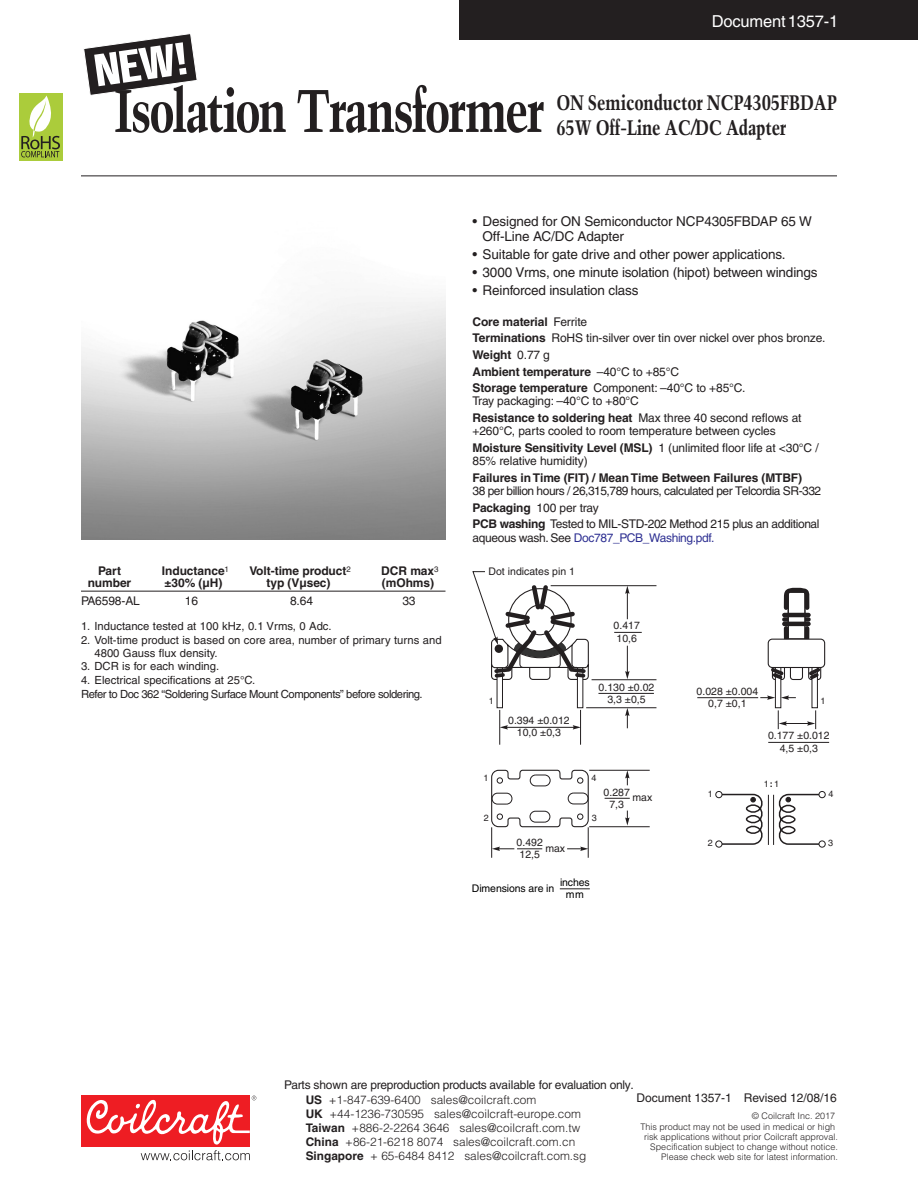
<style>
.page{position:relative;width:918px;height:1188px;background:#fff}
.page>*{position:absolute;margin:0;border:0;box-sizing:border-box;transform-origin:0 0}
.Headline{font:700 condensed 60px "Trump Mediaeval";letter-spacing:-.04em;color:#231f20}
.Subhead_-_12_Point_T{font:700 condensed 21px/25.2px "Trump Mediaeval";letter-spacing:-.01em;color:#231f20}
.Document_number{font:16.5px "Helvetica";letter-spacing:-.01em;color:#fff}
.t1{font:13.5px/14.7px "Helvetica";letter-spacing:-.01em;color:#231f20}
.Points{font:12px/13.4px "Helvetica";letter-spacing:-.02em;color:#231f20}
.Points-2{font:12px/13.4px "Helvetica";letter-spacing:-.04em;color:#231f20}
.Spec_Head{font:700 12px "Helvetica";letter-spacing:-.005em;color:#231f20}
.Pre-prod_Disclaimer{font:12px "Helvetica";letter-spacing:-.025em;color:#231f20}
.Points-3{font:700 12px "Helvetica";letter-spacing:-.01em;color:#231f20}
.Points-4{font:12px "Helvetica";color:#231f20}
.Specs{font:12px "Helvetica";letter-spacing:-.01em;color:#231f20}
.t2{font:300 11.85px "Helvetica";color:#231f20}
.t3{font:700 11.85px/14.1px "Helvetica";color:#231f20}
.Notes{font:11.25px/12.5px "Helvetica";color:#231f20}
.Note{font:11.25px "Helvetica";letter-spacing:-.04em;color:#231f20}
.t4{font:10.5px/12.1px "Helvetica";color:#231f20;text-align:center}
.Dimensions{font:10.5px/12px "Helvetica";letter-spacing:-.01em;color:#000;text-align:center}
.t5{font:700 10.5px/12.1px "Helvetica";color:#231f20;text-align:center}
.t6{font:300 9px/9.9px "Helvetica";color:#231f20;text-align:right}
.t7{font:9px "Helvetica";color:#231f20}
.s1{font-weight:400}
.s2{font-weight:700}
.s3{color:#2e3092}
</style>
<div class="page">
<div style="left:459px;top:0;width:459px;height:40px;background:#231f20"></div>
<div style="left:81px;top:1096px;width:169px;height:51px;background:#ee1d23"></div>
<svg style="left:86px;top:1096px;width:170px;height:64px"></svg>
<div style="left:19px;top:93px;width:43px;height:67px;background:#abcc3b"></div>
<svg style="left:21px;top:96px;width:39px;height:61px"></svg>
<svg style="left:83px;top:33px;width:114px;height:63px"></svg>
<hr style="left:81px;top:176px;width:756px;height:1px;background:#231f20">
<hr style="left:81px;top:591px;width:365px;height:1px;background:#231f20">
<svg style="left:491px;top:769px;width:98px;height:59px"></svg>
<svg style="left:497px;top:681px;width:6px;height:27px"></svg>
<svg style="left:577px;top:681px;width:6px;height:27px"></svg>
<hr style="left:551px;top:585px;width:105px;height:1px;background:#231f20">
<hr style="left:592px;top:679px;width:64px;height:1px;background:#231f20">
<hr style="left:697px;top:697px;width:61px;height:1px;background:#231f20">
<hr style="left:768px;top:742px;width:61px;height:1px;background:#231f20">
<hr style="left:598px;top:693px;width:56px;height:1px;background:#231f20">
<svg style="left:614px;top:632px;width:28px;height:1px"></svg>
<hr style="left:586px;top:707px;width:70px;height:1px;background:#231f20">
<hr style="left:589px;top:770px;width:61px;height:1px;background:#231f20">
<svg style="left:605px;top:798px;width:25px;height:1px"></svg>
<hr style="left:589px;top:826px;width:61px;height:1px;background:#231f20">
<svg style="left:625px;top:586px;width:5px;height:33px"></svg>
<svg style="left:625px;top:708px;width:5px;height:20px"></svg>
<svg style="left:625px;top:770px;width:5px;height:15px"></svg>
<svg style="left:492px;top:847px;width:50px;height:4px"></svg>
<svg style="left:625px;top:811px;width:5px;height:15px"></svg>
<svg style="left:567px;top:847px;width:21px;height:4px"></svg>
<svg style="left:625px;top:646px;width:5px;height:33px"></svg>
<hr style="left:499px;top:710px;width:1px;height:35px;background:#231f20">
<hr style="left:491px;top:827px;width:1px;height:31px;background:#231f20">
<hr style="left:588px;top:827px;width:1px;height:31px;background:#231f20">
<hr style="left:580px;top:710px;width:1px;height:35px;background:#231f20">
<hr style="left:505px;top:727px;width:71px;height:1px;background:#231f20">
<svg style="left:500px;top:725px;width:8px;height:5px"></svg>
<svg style="left:573px;top:725px;width:8px;height:5px"></svg>
<svg style="left:472px;top:571px;width:117px;height:110px"></svg>
<div style="left:715px;top:791px;width:7px;height:7px;border:1px solid #231f20;border-radius:50%"></div>
<div style="left:819px;top:841px;width:7px;height:7px;border:1px solid #231f20;border-radius:50%"></div>
<div style="left:715px;top:841px;width:7px;height:7px;border:1px solid #231f20;border-radius:50%"></div>
<div style="left:819px;top:791px;width:7px;height:7px;border:1px solid #231f20;border-radius:50%"></div>
<svg style="left:716px;top:587px;width:109px;height:261px"></svg>
<img style="left:81px;top:297px;width:365px;height:243px">
<hr style="left:560px;top:888px;width:30px;height:1px;background:#231f20">
<p class="Document_number" style="left:712px;top:11px;width:128px">Document 1357-1</p>
<p class="Headline" style="left:114px;top:73px;width:432px">Isolation Transformer</p>
<p class="Subhead_-_12_Point_T" style="left:556px;top:89px;width:282px">ON Semiconductor NCP4305FBDAP<br>65W Off-Line AC/DC Adapter</p>
<p class="t1" style="left:483px;top:214px;width:331px;text-indent:-10px">• Designed for ON Semiconductor NCP4305FBDAP 65 W<br>Off-Line AC/DC Adapter</p>
<p class="t1" style="left:472px;top:247px;width:315px">• Suitable for gate drive and other power applications.</p>
<p class="t1" style="left:472px;top:265px;width:347px">• 3000 Vrms, one minute isolation (hipot) between windings</p>
<p class="t1" style="left:472px;top:283px;width:168px">• Reinforced insulation class</p>
<p class="Spec_Head" style="left:98px;top:563px;width:25px">Part</p>
<p class="Spec_Head" style="left:162px;top:563px;width:69px">Inductance<sup>1</sup></p>
<p class="Spec_Head" style="left:249px;top:563px;width:103px">Volt-time product<sup>2</sup></p>
<p class="Spec_Head" style="left:381px;top:563px;width:59px">DCR max<sup>3</sup></p>
<p class="Spec_Head" style="left:88px;top:575px;width:45px">number</p>
<p class="Spec_Head" style="left:165px;top:575px;width:59px">±30% (µH)</p>
<p class="Spec_Head" style="left:266px;top:575px;width:66px">typ (Vµsec)</p>
<p class="Spec_Head" style="left:382px;top:575px;width:54px">(mOhms)</p>
<p class="Specs" style="left:81px;top:594px;width:60px">PA6598-AL</p>
<p class="Specs" style="left:185px;top:594px;width:15px">16</p>
<p class="Specs" style="left:290px;top:594px;width:24px">8.64</p>
<p class="Specs" style="left:402px;top:594px;width:15px">33</p>
<p class="Notes" style="left:81px;top:620px;width:252px">1. Inductance tested at 100 kHz, 0.1 Vrms, 0 Adc.</p>
<p class="Notes" style="left:94px;top:634px;width:349px;text-indent:-14px">2. Volt-time product is based on core area, number of primary turns and<br>4800 Gauss flux density.</p>
<p class="Notes" style="left:81px;top:660px;width:140px">3. DCR is for each winding.</p>
<p class="Notes" style="left:81px;top:674px;width:176px">4. Electrical specifications at 25°C.</p>
<p class="Note" style="left:81px;top:687px;width:343px">Refer to Doc 362 “Soldering Surface Mount Components” before soldering.</p>
<p class="Points-3" style="left:472px;top:314px;width:116px">Core material <span class="s1">Ferrite</span></p>
<p class="Points" style="left:472px;top:331px;width:354px"><span class="s2">Terminations</span> RoHS tin-silver over tin over nickel over phos bronze.</p>
<p class="Points-3" style="left:472px;top:347px;width:79px">Weight <span class="s1">0.77 g</span></p>
<p class="Points-3" style="left:472px;top:364px;width:208px">Ambient temperature <span class="s1">–40°C to +85°C</span></p>
<p class="Points" style="left:472px;top:381px;width:275px"><span class="s2">Storage temperature</span> Component: –40°C to +85°C.<br>Tray packaging: –40°C to +80°C</p>
<p class="Points" style="left:472px;top:411px;width:331px"><span class="s2">Resistance to soldering heat</span> Max three 40 second reflows at +260°C, parts cooled to room temperature between cycles</p>
<p class="Points" style="left:472px;top:441px;width:348px"><span class="s2">Moisture Sensitivity Level (MSL)</span> 1 (unlimited floor life at &lt;30°C /<br>85% relative humidity)</p>
<p class="Points-2" style="left:472px;top:471px;width:350px"><span class="s2">Failures in Time (FIT) / Mean Time Between Failures (MTBF)<br></span>38 per billion hours / 26,315,789 hours, calculated per Telcordia SR-332</p>
<p class="Points" style="left:472px;top:501px;width:128px"><span class="s2">Packaging</span> 100 per tray</p>
<p class="Points" style="left:472px;top:518px;width:349px"><span class="s2">PCB washing</span> Tested to MIL-STD-202 Method 215 plus an additional aqueous wash. See <span class="s3">Doc787_PCB_Washing.pdf.</span></p>
<p class="t4" style="left:489px;top:566px;width:88px">Dot indicates pin 1</p>
<p class="t4" style="left:614px;top:621px;width:28px;text-align:left">0.417<br>10,6</p>
<p class="t4" style="left:599px;top:682px;width:57px">0.130 ±0.02<br>3,3 ±0,5</p>
<p class="t4" style="left:697px;top:686px;width:63px">0.028 ±0.004<br>0,7 ±0,1</p>
<p class="t7" style="left:489px;top:697px;width:7px">1</p>
<p class="t7" style="left:820px;top:697px;width:7px">1</p>
<p class="t4" style="left:508px;top:716px;width:63px">0.394 ±0.012<br>10,0 ±0,3</p>
<p class="t4" style="left:768px;top:731px;width:63px">0.177 ±0.012<br>4,5 ±0,3</p>
<p class="t7" style="left:483px;top:775px;width:7px">1</p>
<p class="t7" style="left:591px;top:775px;width:7px">4</p>
<p class="t7" style="left:484px;top:815px;width:7px">2</p>
<p class="t7" style="left:592px;top:815px;width:7px">3</p>
<p class="t5" style="left:604px;top:787px;width:28px"><span class="s1">0.</span>287<br>7,3</p>
<p class="t4" style="left:632px;top:792px;width:21px">max</p>
<p class="t7" style="left:708px;top:788px;width:7px">1</p>
<p class="t7" style="left:764px;top:778px;width:17px">1 1<span class="s2">:</span></p>
<p class="t7" style="left:828px;top:788px;width:7px">4</p>
<p class="t4" style="left:517px;top:837px;width:28px;text-align:left">0.492<br>12,5</p>
<p class="t4" style="left:545px;top:843px;width:21px">max</p>
<p class="t7" style="left:708px;top:838px;width:7px">2</p>
<p class="t7" style="left:828px;top:838px;width:7px">3</p>
<p class="Dimensions" style="left:472px;top:882px;width:84px">Dimensions are in</p>
<p class="Dimensions" style="left:560px;top:876px;width:31px">inches mm</p>
<p class="Pre-prod_Disclaimer" style="left:284px;top:1078px;width:351px">Parts shown are preproduction products available for evaluation only.</p>
<p class="Points-4" style="left:637px;top:1091px;width:202px">Document 1357-1 Revised 12/08/16</p>
<p class="t2" style="left:329px;top:1092px;width:209px">+1-847-639-6400 sales@coilcraft.com</p>
<p class="t2" style="left:329px;top:1106px;width:253px">+44-1236-730595 sales@coilcraft-europe.com</p>
<p class="t2" style="left:352px;top:1121px;width:230px">+886-2-2264 3646 sales@coilcraft.com.tw</p>
<p class="t2" style="left:345px;top:1135px;width:232px">+86-21-6218 8074 sales@coilcraft.com.cn</p>
<p class="t2" style="left:370px;top:1149px;width:218px">+ 65-6484 8412 sales@coilcraft.com.sg</p>
<p class="t3" style="left:306px;top:1093px;width:59px">US<br>UK<br>Taiwan<br>China<br>Singapore</p>
<p class="t6" style="left:640px;top:1110px;width:196px;line-height:11.4px">© Coilcraft Inc. 2017<br>This product may not be used in medical or high</p>
<p class="t6" style="left:644px;top:1132px;width:195px">risk applications without prior Coilcraft approval.<br>Specification subject to change without notice.<br>Please check web site for latest information.</p>
</div>
